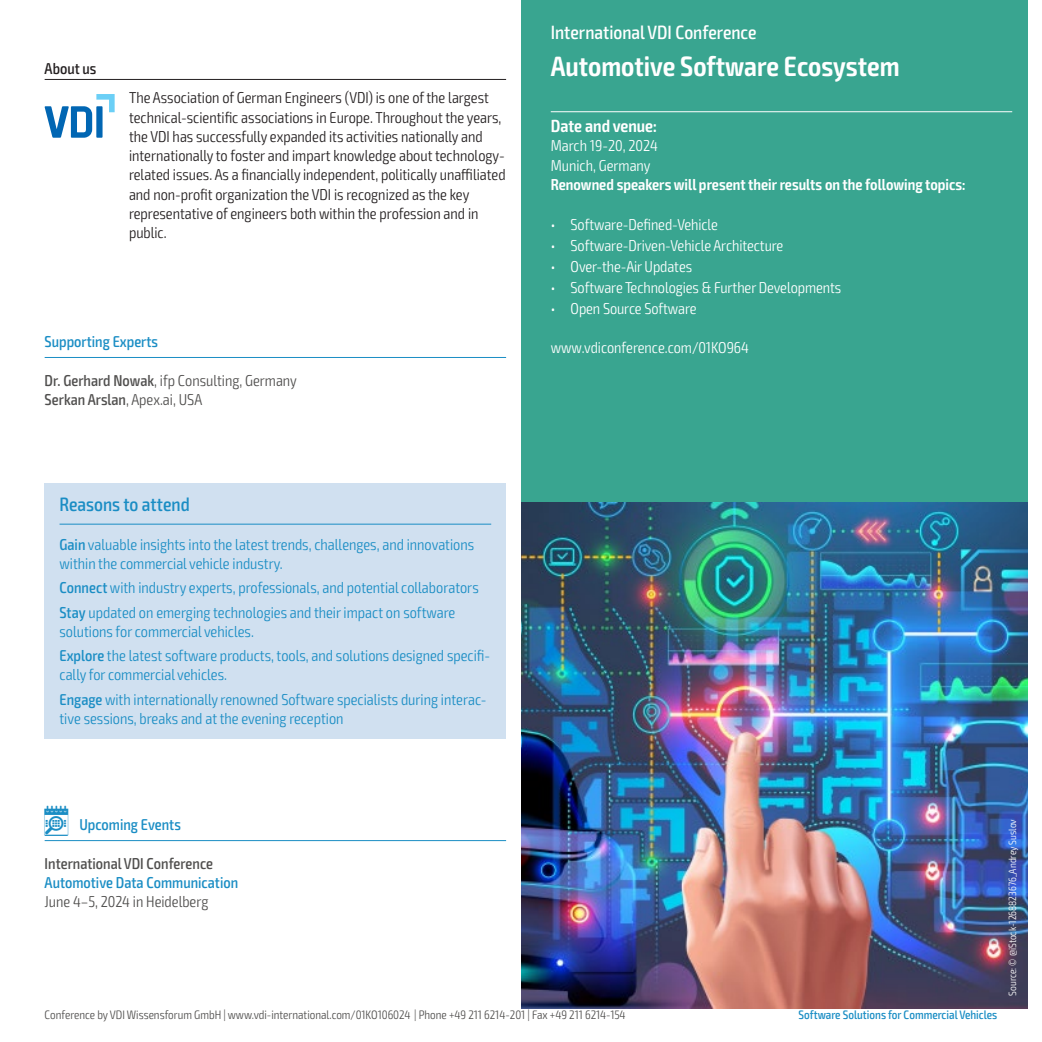
<style>
.page{position:relative;width:1042px;height:1042px;background:#fff}
.page>*{position:absolute;margin:0;border:0;box-sizing:border-box;transform-origin:0 0}
.t1{font:600 condensed 28px "Exo 2";color:#fff}
.t2{font:500 condensed 19.25px "Exo 2";color:#fff}
.t3{font:500 condensed 19.25px "Exo 2";color:#1a8dc4}
.t4{font:600 condensed 17.5px "Exo 2";color:#fff}
.t5{font:300 condensed 15.75px/24.2px "Exo 2";color:#1a8dc4}
.t6{font:300 condensed 15.75px/19.2px "Exo 2";color:#231f20}
.t7{font:300 condensed 15.75px/19.2px "Exo 2";letter-spacing:-.005em;color:#fff}
.t8{font:300 condensed 15.75px/19.2px "Exo 2";color:#504f4e}
.t9{font:600 condensed 15.75px "Exo 2";color:#fff}
.t10{font:500 condensed 15.75px "Exo 2";color:#1a8dc4}
.t11{font:500 condensed 15.75px "Exo 2";color:#504f4e}
.t12{font:500 condensed 15.75px "Exo 2";color:#231f20}
.t13{font:300 condensed 12.25px "Exo 2";color:#504f4e}
.t14{font:500 condensed 12.25px "Exo 2";color:#1a8dc4}
.t15{font:300 condensed 10.5px "Exo 2";color:#fff}
.s1{font-weight:500}
.s2{font-family:"VDI Iconset S4 A Regular";font-weight:400;font-stretch:normal;font-size:14px}
</style>
<div class="page">
<div style="left:521px;top:0;width:506px;height:1008px;background:#39a590"></div>
<hr style="left:551px;top:111px;width:461px;height:1px;background:#fff">
<img style="left:521px;top:502px;width:506px;height:506px">
<svg style="left:45px;top:94px;width:69px;height:44px"></svg>
<hr style="left:45px;top:79px;width:461px;height:1px;background:#231f20">
<div style="left:45px;top:483px;width:461px;height:255px;background:#d0e0f0"></div>
<hr style="left:60px;top:524px;width:431px;height:1px;background:#1a8dc4">
<hr style="left:45px;top:357px;width:461px;height:1px;background:#1a8dc4">
<hr style="left:45px;top:840px;width:461px;height:1px;background:#1a8dc4">
<p class="t12" style="left:45px;top:59px;width:53px">About us</p>
<p class="t6" style="left:129px;top:89px;width:378px">The Association of German Engineers (VDI) is one of the largest technical-scientific associations in Europe. Throughout the years, the VDI has successfully expanded its activities nationally and internationally to foster and impart knowledge about technology&shy;related issues. As a financially independent, politically unaffiliated and non-profit organization the VDI is recognized as the key representative of engineers both within the profession and in public.</p>
<p class="t10" style="left:45px;top:332px;width:115px">Supporting Experts</p>
<p class="t8" style="left:45px;top:371px;width:254px"><span class="s1">Dr. Gerhard Nowak</span>, ifp Consulting, Germany<br><span class="s1">Serkan Arslan</span>, Apex.ai, USA</p>
<p class="t2" style="left:551px;top:21px;width:207px">International VDI Conference</p>
<h1 class="t1" style="left:551px;top:50px;width:350px">Automotive Software Ecosystem</h1>
<p class="t4" style="left:551px;top:115px;width:108px">Date and venue:</p>
<p class="t7" style="left:551px;top:136px;width:108px">March 19-20, 2024<br>Munich, Germany</p>
<p class="t9" style="left:551px;top:175px;width:416px">Renowned speakers will present their results on the following topics:</p>
<p class="t7" style="left:551px;top:215px;width:169px">• Software-Defined-Vehicle</p>
<p class="t7" style="left:551px;top:236px;width:234px">• Software-Driven-Vehicle Architecture</p>
<p class="t7" style="left:551px;top:257px;width:143px">• Over-the-Air Updates</p>
<p class="t7" style="left:551px;top:278px;width:292px">• Software Technologies &amp; Further Developments</p>
<p class="t7" style="left:551px;top:299px;width:147px">• Open Source Software</p>
<p class="t7" style="left:551px;top:338px;width:200px">www.vdiconference.com/01KO964</p>
<p class="t3" style="left:60px;top:493px;width:132px">Reasons to attend</p>
<p class="t5" style="left:60px;top:535px;width:416px;line-height:19.2px"><span class="s1">Gain</span> valuable insights into the latest trends, challenges, and innovations within the commercial vehicle industry.</p>
<p class="t5" style="left:60px;top:576px;width:421px"><span class="s1">Connect</span> with industry experts, professionals, and potential collaborators<br><span class="s1">Stay</span> updated on emerging technologies and their impact on software</p>
<p class="t5" style="left:60px;top:620px;width:432px">solutions for commercial vehicles.<br><span class="s1">Explore</span> the latest software products, tools, and solutions designed specifi-</p>
<p class="t5" style="left:60px;top:663px;width:428px">cally for commercial vehicles.<br><span class="s1">Engage</span> with internationally renowned Software specialists during interac-</p>
<p class="t5" style="left:60px;top:706px;width:285px">tive sessions, breaks and at the evening reception</p>
<p class="t10" style="left:45px;top:815px;width:138px"><span class="s2">O</span> Upcoming Events</p>
<p class="t11" style="left:45px;top:854px;width:170px">International VDI Conference</p>
<p class="t10" style="left:45px;top:873px;width:195px">Automotive Data Communication</p>
<p class="t8" style="left:45px;top:892px;width:165px">June 4–5, 2024 in Heidelberg</p>
<p class="t13" style="left:45px;top:1007px;width:582px">Conference by VDI Wissensforum GmbH | www.vdi-international.com/01KO106024 | Phone +49 211 6214-201 | Fax +49 211 6214-154</p>
<p class="t14" style="left:798px;top:1007px;width:200px">Software Solutions for Commercial Vehicles</p>
<p class="t15" style="left:1006px;top:995px;width:178px;rotate:-90deg">Source: © @iStock-1268823676_Andrey Suslov</p>
</div>
